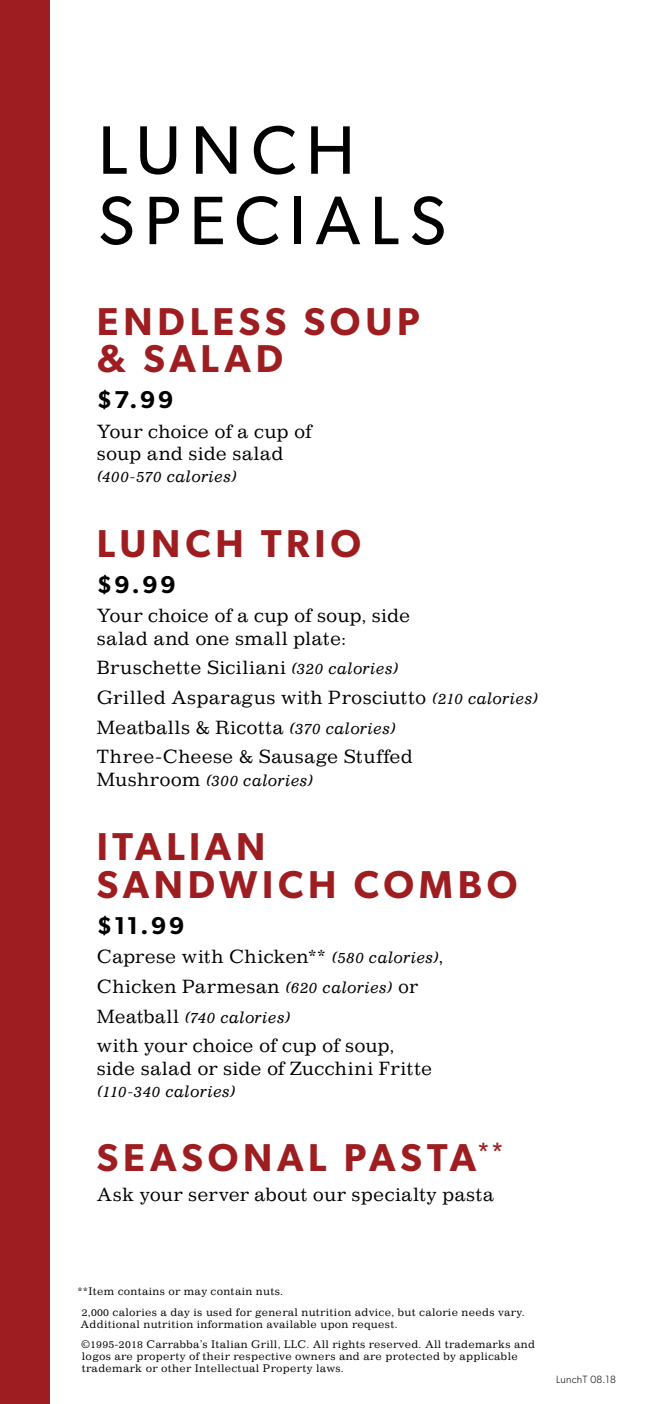
<style>
.page{position:relative;width:648px;height:1404px;background:#fff}
.page>*{position:absolute;margin:0;border:0;box-sizing:border-box;transform-origin:0 0}
.t1{font:68.7px/70.3px "Gibson";letter-spacing:.135em;color:#000}
.t2{font:600 39px/37.5px "Gibson";letter-spacing:.12em;color:#9e1d21}
.t3{font:600 24.45px "Gibson";letter-spacing:.11em;color:#000}
.t4{font:18.3px/29.7px "Impressum";letter-spacing:.005em;color:#000}
.t5{font:italic 15.9px "Impressum";letter-spacing:.02em;color:#000}
.t6{font:10.5px/20.7px "Impressum";letter-spacing:.025em;color:#000}
.t7{font:300 10.5px "Gibson";letter-spacing:.025em;color:#000}
.s1{font-style:italic;font-size:15.9px}
.s2{font-style:normal;font-size:18.3px}
</style>
<div class="page">
<div style="left:0;top:0;width:49px;height:1404px;background:#9e1d21"></div>
<h1 class="t1" style="left:98px;top:114px;width:350px">LUNCH<br>SPECIALS</h1>
<h2 class="t2" style="left:97px;top:302px;width:324px">ENDLESS SOUP &amp; SALAD</h2>
<h3 class="t3" style="left:97px;top:385px;width:78px">$7.99</h3>
<p class="t4" style="left:97px;top:419px;width:216px;line-height:22.4px">Your choice of a cup of soup and side salad</p>
<p class="t5" style="left:97px;top:467px;width:142px">(400-570 calories)</p>
<h2 class="t2" style="left:97px;top:524px;width:266px">LUNCH TRIO</h2>
<h3 class="t3" style="left:97px;top:570px;width:80px">$9.99</h3>
<p class="t4" style="left:97px;top:604px;width:315px;line-height:22.4px">Your choice of a cup of soup, side salad and one small plate:</p>
<p class="t4" style="left:97px;top:652px;width:443px">Bruschette Siciliani <span class="s1">(320 calories)<br></span>Grilled Asparagus with Prosciutto <span class="s1">(210 calories)<br></span>Meatballs &amp; Ricotta <span class="s1">(370 calories)<br></span>Three-Cheese &amp; Sausage Stuffed</p>
<p class="t5" style="left:97px;top:771px;width:218px"><span class="s2">Mushroom</span> (300 calories)</p>
<h2 class="t2" style="left:97px;top:827px;width:422px">ITALIAN<br>SANDWICH COMBO</h2>
<h3 class="t3" style="left:97px;top:911px;width:89px">$11.99</h3>
<p class="t4" style="left:97px;top:941px;width:348px">Caprese with Chicken** <span class="s1">(580 calories)</span>,<br>Chicken Parmesan <span class="s1">(620 calories)</span> or</p>
<p class="t5" style="left:97px;top:1007px;width:195px"><span class="s2">Meatball</span> (740 calories)</p>
<p class="t4" style="left:97px;top:1034px;width:337px;line-height:22.4px">with your choice of cup of soup, side salad or side of Zucchini Fritte</p>
<p class="t5" style="left:97px;top:1082px;width:140px">(110-340 calories)</p>
<h2 class="t2" style="left:97px;top:1138px;width:408px">SEASONAL PASTA<sup>**</sup></h2>
<p class="t4" style="left:97px;top:1179px;width:399px">Ask your server about our specialty pasta</p>
<p class="t6" style="left:82px;top:1281px;width:444px;text-indent:-4px">**Item contains or may contain nuts.<br>2,000 calories a day is used for general nutrition advice, but calorie needs vary.</p>
<p class="t6" style="left:81px;top:1313px;width:456px">Additional nutrition information available upon request.<br>©1995-2018 Carrabba’s Italian Grill, LLC. All rights reserved. All trademarks and</p>
<p class="t6" style="left:82px;top:1350px;width:438px;line-height:12px">logos are property of their respective owners and are protected by applicable trademark or other Intellectual Property laws.</p>
<p class="t7" style="left:556px;top:1373px;width:61px">LunchT 08.18</p>
</div>
